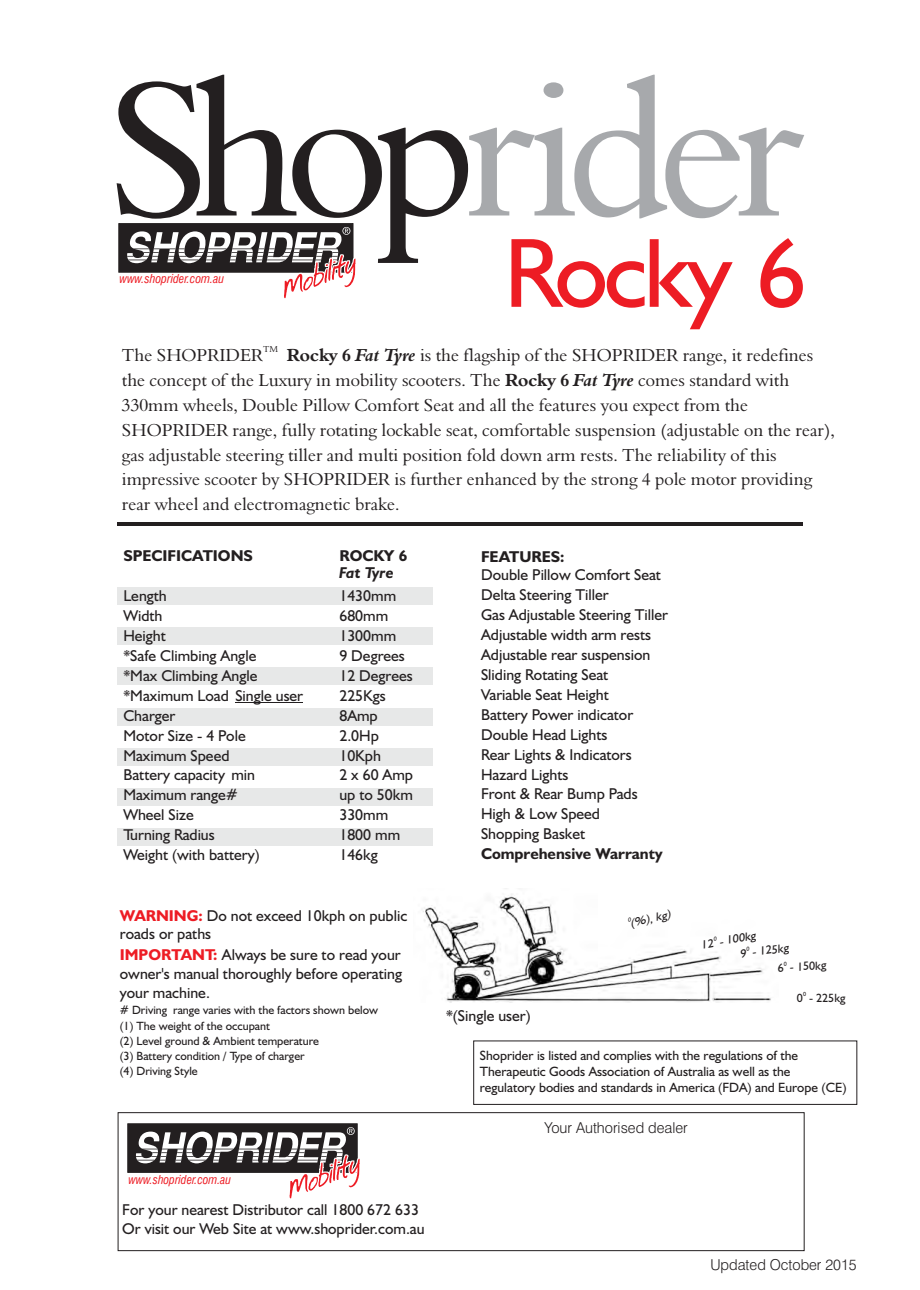
<style>
.page{position:relative;width:920px;height:1290px;background:#fff}
.page>*{position:absolute;margin:0;border:0;box-sizing:border-box;transform-origin:0 0}
.t1{font:196.8px "Aldine 401 BT Roman A";letter-spacing:-.07em;color:#a7a9ac}
.t2{font:99px "Humanist 521 BT";letter-spacing:-.04em;color:#ed1c24}
.t3{font:17.85px/24.9px "Aldine 401 BT Roman A";color:#231f20}
.t4{font:15.75px/20px "Humanist 521 BT";color:#231f20}
.t5{font:700 15.75px "Humanist 521 BT";color:#231f20}
.t6{font:italic 700 15.75px "Humanist 521 BT";color:#231f20}
.t7{font:300 15px "Swiss 721 BT";color:#231f20}
.t8{font:13.5px/16px "Humanist 521 BT";color:#231f20}
.t9{font:12px/15.1px "Humanist 521 BT";color:#231f20}
.t10{font:italic condensed 12px "Swiss 721 BT";color:#ed1c24}
.t11{font:italic 11.85px "Humanist 521 BT";color:#231f20}
.t12{font:italic 11.7px "Humanist 521 BT";color:#231f20;scale:1.06 1}
.t13{font:8.85px "Aldine 401 BT Roman A";color:#231f20}
.t14{font:6px "Humanist 521 BT";color:#231f20}
.s1{color:#231f20}
.s2{font-family:"Aldine 401 BT Bold A"}
.s3{font-family:"Aldine 401 BT Bold Italic A"}
.s4{font-weight:700;color:#ed1c24}
</style>
<div class="page">
<img style="left:423px;top:888px;width:348px;height:114px">
<div style="left:117px;top:708px;width:316px;height:18px;background:#e7e8e8"></div>
<div style="left:117px;top:748px;width:316px;height:18px;background:#e7e8e8"></div>
<div style="left:117px;top:788px;width:316px;height:17px;background:#e7e8e8"></div>
<div style="left:117px;top:828px;width:316px;height:17px;background:#e7e8e8"></div>
<div style="left:117px;top:588px;width:316px;height:17px;background:#e7e8e8"></div>
<div style="left:117px;top:628px;width:316px;height:17px;background:#e7e8e8"></div>
<div style="left:117px;top:667px;width:316px;height:18px;background:#e7e8e8"></div>
<hr style="left:235px;top:702px;width:68px;height:1px;background:#231f20">
<hr style="left:117px;top:522px;width:686px;height:3px;background:#231f20">
<div style="left:119px;top:223px;width:234px;height:49px;background:#231f20"></div>
<svg style="left:127px;top:223px;width:229px;height:76px"></svg>
<div style="left:118px;top:1112px;width:686px;height:139px;border:1px solid #231f20"></div>
<div style="left:128px;top:1123px;width:229px;height:49px;background:#231f20"></div>
<svg style="left:135px;top:1112px;width:227px;height:140px"></svg>
<svg style="left:714px;top:936px;width:3px;height:5px"></svg>
<svg style="left:628px;top:917px;width:3px;height:5px"></svg>
<h1 class="t1" style="left:107px;top:66px;width:700px"><span class="s1">Shop</span>rider</h1>
<p class="t10" style="left:119px;top:274px;width:106px">www.shoprider.com.au</p>
<h2 class="t2" style="left:504px;top:232px;width:304px">Rocky 6</h2>
<p class="t13" style="left:263px;top:345px;width:16px">TM</p>
<p class="t3" style="left:122px;top:344px;width:714px;text-indent:165px"><span class="s2">Rocky 6</span> <span class="s3">Fat Tyre</span> is the flagship of the SHOPRIDER range, it redefines the concept of the Luxury in mobility scooters. The <span class="s2">Rocky 6</span> <span class="s3">Fat Tyre</span> comes standard with 330mm wheels, Double Pillow Comfort Seat and all the features you expect from the SHOPRIDER range, fully rotating lockable seat, comfortable suspension (adjustable on the rear), gas adjustable steering tiller and multi position fold down arm rests. The reliability of this impressive scooter by SHOPRIDER is further enhanced by the strong 4 pole motor providing rear wheel and electromagnetic brake.</p>
<p class="t3" style="left:122px;top:344px;width:143px">The SHOPRIDER</p>
<p class="t5" style="left:123px;top:549px;width:131px">SPECIFICATIONS</p>
<p class="t5" style="left:339px;top:549px;width:69px">ROCKY 6</p>
<p class="t4" style="left:123px;top:587px;width:45px">Length</p>
<p class="t4" style="left:339px;top:587px;width:58px">1430mm</p>
<p class="t4" style="left:123px;top:607px;width:41px">Width</p>
<p class="t4" style="left:339px;top:607px;width:50px">680mm</p>
<p class="t4" style="left:123px;top:627px;width:44px">Height</p>
<p class="t4" style="left:339px;top:627px;width:58px">1300mm</p>
<p class="t4" style="left:123px;top:647px;width:134px">*Safe Climbing Angle</p>
<p class="t4" style="left:339px;top:647px;width:67px">9 Degrees</p>
<p class="t4" style="left:123px;top:667px;width:136px">*Max Climbing Angle</p>
<p class="t4" style="left:339px;top:667px;width:75px">12 Degrees</p>
<p class="t4" style="left:123px;top:687px;width:181px">*Maximum Load Single user</p>
<p class="t4" style="left:339px;top:687px;width:48px">225Kgs</p>
<p class="t4" style="left:123px;top:707px;width:54px">Charger</p>
<p class="t4" style="left:339px;top:707px;width:40px">8Amp</p>
<p class="t4" style="left:123px;top:726px;width:124px">Motor Size - 4 Pole</p>
<p class="t4" style="left:339px;top:726px;width:41px">2.0Hp</p>
<p class="t4" style="left:123px;top:746px;width:108px">Maximum Speed</p>
<p class="t4" style="left:339px;top:746px;width:43px">10Kph</p>
<p class="t4" style="left:123px;top:766px;width:133px">Battery capacity min</p>
<p class="t4" style="left:339px;top:766px;width:75px">2 x 60 Amp</p>
<p class="t4" style="left:123px;top:786px;width:116px">Maximum range#</p>
<p class="t4" style="left:339px;top:786px;width:75px">up to 50km</p>
<p class="t4" style="left:123px;top:806px;width:72px">Wheel Size</p>
<p class="t4" style="left:339px;top:806px;width:50px">330mm</p>
<p class="t4" style="left:123px;top:826px;width:93px">Turning Radius</p>
<p class="t4" style="left:339px;top:826px;width:62px">1800 mm</p>
<p class="t4" style="left:123px;top:846px;width:138px">Weight (with battery)</p>
<p class="t4" style="left:339px;top:846px;width:40px">146kg</p>
<p class="t6" style="left:339px;top:566px;width:56px">Fat Tyre</p>
<p class="t4" style="left:120px;top:907px;width:289px;line-height:18.8px"><span class="s4">WARNING:</span> Do not exceed 10kph on public roads or paths</p>
<p class="t4" style="left:120px;top:947px;width:284px;line-height:18.8px;text-align:justify"><span class="s4">IMPORTANT:</span> Always be sure to read your owner's manual thoroughly before operating your machine.</p>
<p class="t9" style="left:120px;top:1004px;width:260px"># Driving range varies with the factors shown below (1) The weight of the occupant<br>(2) Level ground &amp; Ambient temperature<br>(3) Battery condition / Type of charger<br>(4) Driving Style</p>
<p class="t10" style="left:128px;top:1174px;width:104px">www.shoprider.com.au</p>
<p class="t4" style="left:122px;top:1201px;width:304px;line-height:18.8px">For your nearest Distributor call 1800 672 633<br>Or visit our Web Site at www.shoprider.com.au</p>
<p class="t5" style="left:481px;top:550px;width:85px">FEATURES:</p>
<p class="t4" style="left:481px;top:566px;width:188px">Double Pillow Comfort Seat<br>Delta Steering Tiller<br>Gas Adjustable Steering Tiller<br>Adjustable width arm rests<br>Adjustable rear suspension<br>Sliding Rotating Seat<br>Variable Seat Height<br>Battery Power indicator<br>Double Head Lights<br>Rear Lights &amp; Indicators<br>Hazard Lights<br>Front &amp; Rear Bump Pads<br>High &amp; Low Speed<br>Shopping Basket</p>
<p class="t5" style="left:481px;top:847px;width:183px">Comprehensive Warranty</p>
<p class="t4" style="left:446px;top:1007px;width:86px">*(Single user)</p>
<p class="t12" style="left:629px;top:918px;width:40px;rotate:-13deg">(%), kg)</p>
<p class="t11" style="left:700px;top:940px;width:57px;rotate:-10deg">12 - 100kg</p>
<p class="t11" style="left:739px;top:949px;width:51px;rotate:-9deg">9 - 125kg</p>
<p class="t9" style="left:777px;top:961px;width:50px;rotate:-4deg">6 - 150kg</p>
<p class="t14" style="left:803px;top:991px;width:5px">0</p>
<p class="t9" style="left:797px;top:991px;width:50px">0 - 225kg</p>
<p class="t8" style="left:480px;top:1049px;width:368px">Shoprider is listed and complies with the regulations of the<br>Therapeutic Goods Association of Australia as well as the regulatory bodies and standards in America (FDA) and Europe (CE)</p>
<p class="t7" style="left:545px;top:1121px;width:145px">Your Authorised dealer</p>
<p class="t7" style="left:710px;top:1258px;width:148px">Updated October 2015</p>
</div>
